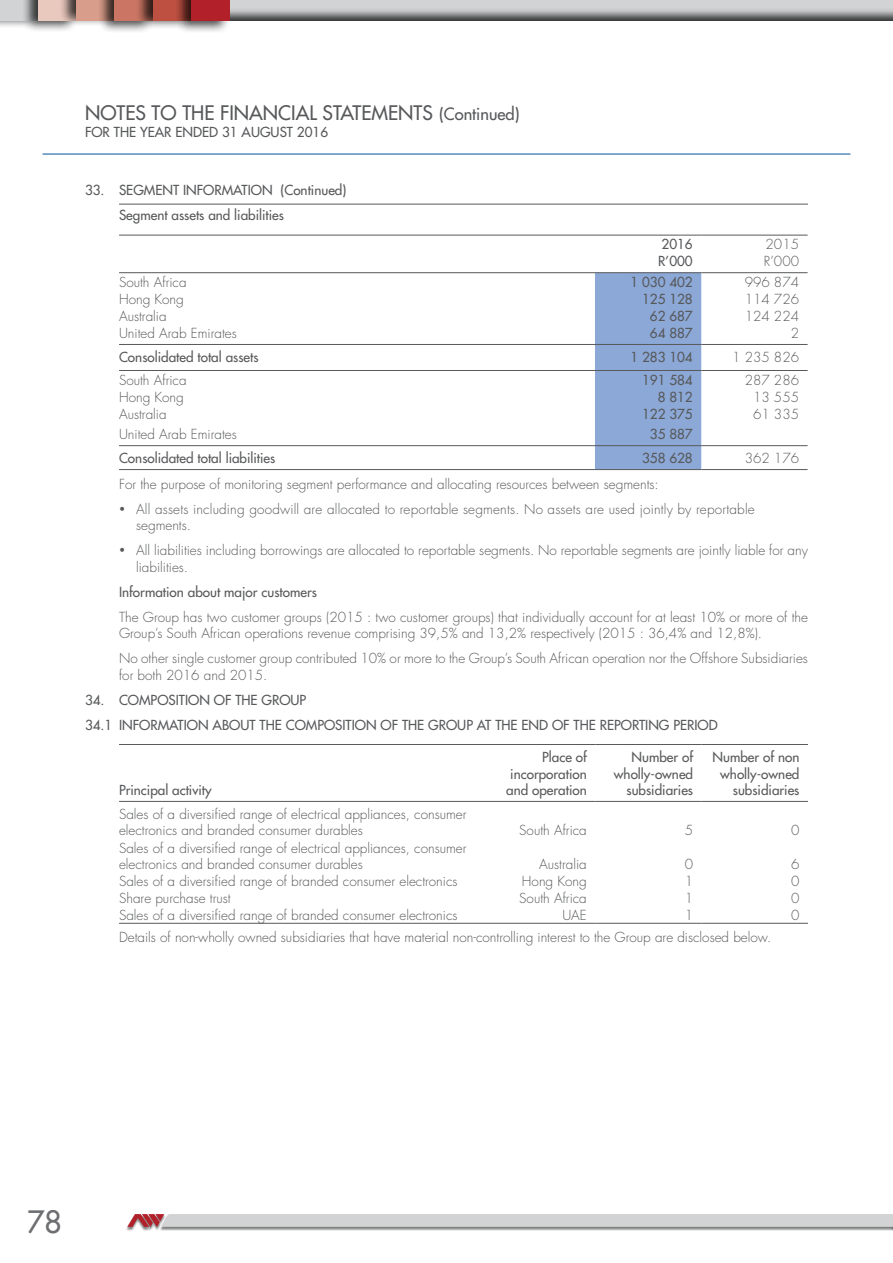
<style>
.page{position:relative;width:893px;height:1263px;background:#fff}
.page>*{position:absolute;margin:0;border:0;box-sizing:border-box;transform-origin:0 0}
.t1{font:500 30px "Futura Std";color:#6d6e71}
.t2{font:500 19.5px "Futura Std";color:#58595b}
.t3{font:300 13.5px/16.5px "Futura Std";color:#58595b}
.t4{font:500 13.5px/16.5px "Futura Std";color:#58595b;text-align:right}
.s1{font-size:16.5px}
</style>
<div class="page">
<hr style="left:119px;top:204px;width:689px;height:1px;background:#58595b">
<div style="left:595px;top:273px;width:106px;height:196px;background:#8ba8d7"></div>
<hr style="left:119px;top:235px;width:476px;height:1px;background:#58595b">
<hr style="left:595px;top:235px;width:106px;height:1px;background:#58595b">
<hr style="left:701px;top:235px;width:107px;height:1px;background:#58595b">
<hr style="left:119px;top:272px;width:476px;height:1px;background:#58595b">
<hr style="left:595px;top:272px;width:106px;height:1px;background:#58595b">
<hr style="left:701px;top:272px;width:107px;height:1px;background:#58595b">
<hr style="left:119px;top:344px;width:476px;height:1px;background:#58595b">
<hr style="left:595px;top:344px;width:106px;height:1px;background:#58595b">
<hr style="left:701px;top:344px;width:107px;height:1px;background:#58595b">
<hr style="left:119px;top:445px;width:476px;height:1px;background:#58595b">
<hr style="left:595px;top:445px;width:106px;height:1px;background:#58595b">
<hr style="left:701px;top:445px;width:107px;height:1px;background:#58595b">
<hr style="left:119px;top:469px;width:476px;height:1px;background:#58595b">
<hr style="left:595px;top:469px;width:106px;height:1px;background:#58595b">
<hr style="left:701px;top:469px;width:107px;height:1px;background:#58595b">
<hr style="left:119px;top:370px;width:476px;height:1px;background:#58595b">
<hr style="left:595px;top:370px;width:106px;height:1px;background:#58595b">
<hr style="left:701px;top:370px;width:107px;height:1px;background:#58595b">
<hr style="left:119px;top:744px;width:370px;height:1px;background:#58595b">
<hr style="left:489px;top:744px;width:106px;height:1px;background:#58595b">
<hr style="left:595px;top:744px;width:107px;height:1px;background:#58595b">
<hr style="left:702px;top:744px;width:106px;height:1px;background:#58595b">
<hr style="left:119px;top:801px;width:370px;height:1px;background:#58595b">
<hr style="left:489px;top:801px;width:106px;height:1px;background:#58595b">
<hr style="left:595px;top:801px;width:107px;height:1px;background:#58595b">
<hr style="left:702px;top:801px;width:106px;height:1px;background:#58595b">
<hr style="left:119px;top:923px;width:370px;height:1px;background:#58595b">
<hr style="left:489px;top:923px;width:106px;height:1px;background:#58595b">
<hr style="left:595px;top:923px;width:107px;height:1px;background:#58595b">
<hr style="left:702px;top:923px;width:106px;height:1px;background:#58595b">
<div style="left:0;top:0;width:893px;height:24px;background:#000;opacity:.75"></div>
<div style="left:0;top:0;width:39px;height:29px;background:#000;opacity:.75"></div>
<div style="left:0;top:0;width:38px;height:21px;background:#d1d3d4"></div>
<div style="left:21px;top:0;width:56px;height:33px;background:#000;opacity:.75"></div>
<div style="left:38px;top:0;width:39px;height:21px;background:#e9c8bd"></div>
<div style="left:60px;top:0;width:56px;height:27px;background:#000;opacity:.75"></div>
<div style="left:77px;top:0;width:38px;height:21px;background:#d99d8b"></div>
<div style="left:98px;top:0;width:56px;height:34px;background:#000;opacity:.75"></div>
<div style="left:115px;top:0;width:38px;height:21px;background:#cb7664"></div>
<div style="left:136px;top:0;width:56px;height:30px;background:#000;opacity:.75"></div>
<div style="left:153px;top:0;width:38px;height:21px;background:#be5042"></div>
<div style="left:175px;top:0;width:56px;height:34px;background:#000;opacity:.75"></div>
<div style="left:191px;top:0;width:39px;height:21px;background:#b22029"></div>
<div style="left:125px;top:1214px;width:41px;height:17px;background:#000;opacity:.5"></div>
<svg style="left:127px;top:1214px;width:766px;height:17px;background:#c8c6c7"></svg>
<hr style="left:43px;top:154px;width:807px;height:1px;background:#00539f">
<h2 class="t2" style="left:85px;top:101px;width:436px">NOTES TO THE FINANCIAL STATEMENTS <span class="s1">(Continued)</span></h2>
<p class="t4" style="left:85px;top:123px;width:245px">FOR THE YEAR ENDED 31 AUGUST 2016</p>
<p class="t4" style="left:119px;top:178px;width:229px;line-height:25px;text-align:left;text-indent:-34px">33. SEGMENT INFORMATION (Continued)<br>Segment assets and liabilities</p>
<p class="t4" style="left:662px;top:236px;width:33px">2016</p>
<p class="t3" style="left:766px;top:236px;width:35px">2015</p>
<p class="t4" style="left:658px;top:253px;width:36px">R’000</p>
<p class="t3" style="left:764px;top:254px;width:37px">R’000</p>
<p class="t3" style="left:119px;top:274px;width:69px">South Africa</p>
<p class="t4" style="left:630px;top:274px;width:64px">1 030 402</p>
<p class="t3" style="left:745px;top:274px;width:56px">996 874</p>
<p class="t3" style="left:119px;top:291px;width:66px">Hong Kong</p>
<p class="t4" style="left:642px;top:291px;width:52px">125 128</p>
<p class="t3" style="left:745px;top:291px;width:56px">114 726</p>
<p class="t3" style="left:119px;top:308px;width:49px">Australia</p>
<p class="t4" style="left:650px;top:308px;width:44px">62 687</p>
<p class="t3" style="left:745px;top:308px;width:56px">124 224</p>
<p class="t3" style="left:119px;top:325px;width:119px">United Arab Emirates</p>
<p class="t4" style="left:650px;top:325px;width:44px">64 887</p>
<p class="t3" style="left:791px;top:325px;width:10px">2</p>
<p class="t4" style="left:119px;top:349px;width:141px">Consolidated total assets</p>
<p class="t4" style="left:630px;top:349px;width:64px">1 283 104</p>
<p class="t3" style="left:732px;top:349px;width:68px">1 235 826</p>
<p class="t3" style="left:119px;top:372px;width:69px">South Africa</p>
<p class="t4" style="left:642px;top:371px;width:52px">191 584</p>
<p class="t3" style="left:745px;top:372px;width:56px">287 286</p>
<p class="t3" style="left:119px;top:389px;width:66px">Hong Kong</p>
<p class="t4" style="left:658px;top:388px;width:37px">8 812</p>
<p class="t3" style="left:753px;top:389px;width:48px">13 555</p>
<p class="t3" style="left:119px;top:406px;width:49px">Australia</p>
<p class="t4" style="left:642px;top:406px;width:52px">122 375</p>
<p class="t3" style="left:753px;top:406px;width:48px">61 335</p>
<p class="t3" style="left:119px;top:426px;width:119px">United Arab Emirates</p>
<p class="t4" style="left:650px;top:426px;width:44px">35 887</p>
<p class="t4" style="left:119px;top:450px;width:158px">Consolidated total liabilities</p>
<p class="t4" style="left:642px;top:450px;width:52px">358 628</p>
<p class="t3" style="left:745px;top:450px;width:56px">362 176</p>
<p class="t3" style="left:119px;top:476px;width:541px">For the purpose of monitoring segment performance and allocating resources between segments:</p>
<p class="t3" style="left:136px;top:501px;width:620px;text-indent:-17px">• All assets including goodwill are allocated to reportable segments. No assets are used jointly by reportable segments.</p>
<p class="t3" style="left:136px;top:542px;width:673px;text-indent:-17px">• All liabilities including borrowings are allocated to reportable segments. No reportable segments are jointly liable for any liabilities.</p>
<p class="t4" style="left:119px;top:584px;width:199px">Information about major customers</p>
<p class="t3" style="left:119px;top:609px;width:690px">The Group has two customer groups (2015 : two customer groups) that individually account for at least 10% or more of the<br>Group’s South African operations revenue comprising 39,5% and 13,2% respectively (2015 : 36,4% and 12,8%).</p>
<p class="t3" style="left:119px;top:650px;width:690px">No other single customer group contributed 10% or more to the Group’s South African operation nor the Offshore Subsidiaries for both 2016 and 2015.</p>
<p class="t4" style="left:85px;top:687px;width:634px;line-height:25px;text-align:left">34. COMPOSITION OF THE GROUP<br>34.1 INFORMATION ABOUT THE COMPOSITION OF THE GROUP AT THE END OF THE REPORTING PERIOD</p>
<p class="t4" style="left:119px;top:782px;width:94px">Principal activity</p>
<p class="t3" style="left:119px;top:806px;width:349px">Sales of a diversified range of electrical appliances, consumer electronics and branded consumer durables</p>
<p class="t3" style="left:119px;top:840px;width:349px">Sales of a diversified range of electrical appliances, consumer electronics and branded consumer durables</p>
<p class="t4" style="left:506px;top:749px;width:82px">Place of incorporation and operation</p>
<p class="t4" style="left:614px;top:749px;width:81px">Number of wholly-owned subsidiaries</p>
<p class="t4" style="left:712px;top:749px;width:88px">Number of non wholly-owned subsidiaries</p>
<p class="t3" style="left:519px;top:823px;width:69px">South Africa</p>
<p class="t3" style="left:685px;top:823px;width:10px">5</p>
<p class="t3" style="left:791px;top:823px;width:10px">0</p>
<p class="t3" style="left:539px;top:856px;width:49px">Australia</p>
<p class="t3" style="left:685px;top:856px;width:10px">0</p>
<p class="t3" style="left:791px;top:856px;width:10px">6</p>
<p class="t3" style="left:119px;top:873px;width:340px">Sales of a diversified range of branded consumer electronics</p>
<p class="t3" style="left:522px;top:873px;width:66px">Hong Kong</p>
<p class="t3" style="left:685px;top:873px;width:10px">1</p>
<p class="t3" style="left:791px;top:873px;width:10px">0</p>
<p class="t3" style="left:119px;top:890px;width:113px">Share purchase trust</p>
<p class="t3" style="left:519px;top:890px;width:69px">South Africa</p>
<p class="t3" style="left:685px;top:890px;width:10px">1</p>
<p class="t3" style="left:791px;top:890px;width:10px">0</p>
<p class="t3" style="left:119px;top:907px;width:340px">Sales of a diversified range of branded consumer electronics</p>
<p class="t3" style="left:562px;top:907px;width:26px">UAE</p>
<p class="t3" style="left:685px;top:907px;width:10px">1</p>
<p class="t3" style="left:791px;top:907px;width:10px">0</p>
<p class="t3" style="left:119px;top:930px;width:654px">Details of non-wholly owned subsidiaries that have material non-controlling interest to the Group are disclosed below.</p>
<h1 class="t1" style="left:27px;top:1203px;width:36px">78</h1>
</div>
